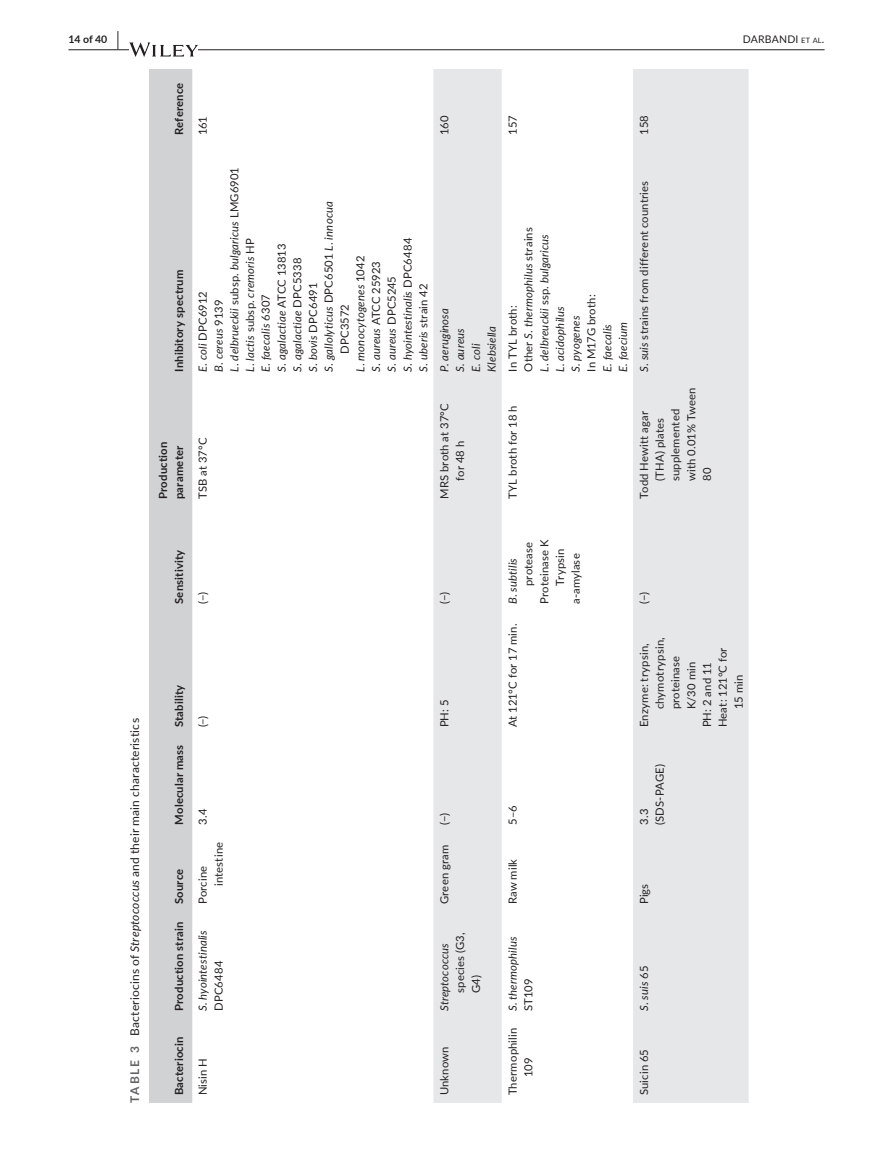
<style>
.page{position:relative;width:893px;height:1174px;background:#fff}
.page>*{position:absolute;margin:0;border:0;box-sizing:border-box;transform-origin:0 0}
.t1{font:12px "Lato";letter-spacing:.015em;color:#231f20}
.t2{font:11.25px/15.8px "Lato";letter-spacing:.015em;color:#231f20}
.t3{font:italic 11.25px/15.8px "Lato";letter-spacing:.015em;color:#231f20}
.t4{font:700 11.25px/15.8px "Lato";letter-spacing:.02em;color:#231f20}
.t5{font:10.5px "Lato";letter-spacing:.02em;color:#231f20}
.t6{font:700 10.5px "Lato";color:#231f20}
.s1{font-size:19.5px}
.s2{font-size:7.35px}
.s3{font-weight:700;color:#636366}
.s4{font-style:italic}
.s5{font-style:normal}
</style>
<div class="page">
<hr style="left:68px;top:49px;width:756px;height:1px;background:#231f20">
<svg style="left:129px;top:42px;width:69px;height:15px"></svg>
<div style="left:149px;top:69px;width:43px;height:1034px;background:#d1d2d4"></div>
<svg style="left:433px;top:69px;width:316px;height:1034px;fill:#e6e7e9"></svg>
<p class="t6" style="left:68px;top:31px;width:52px">14 of 40 <span class="s1">|</span></p>
<p class="t5" style="left:743px;top:31px;width:83px">DARBANDI <span class="s2">et al</span>.</p>
<p class="t1" style="left:126px;top:1103px;width:386px;rotate:-90deg"><span class="s3">TABLE 3</span> Bacteriocins of <span class="s4">Streptococcus</span> and their main characteristics</p>
<p class="t4" style="left:171px;top:135px;width:54px;rotate:-90deg">Reference</p>
<p class="t4" style="left:171px;top:372px;width:104px;rotate:-90deg">Inhibitory spectrum</p>
<p class="t4" style="left:155px;top:499px;width:59px;rotate:-90deg">Production parameter</p>
<p class="t2" style="left:194px;top:135px;width:20px;rotate:-90deg">161</p>
<p class="t2" style="left:436px;top:135px;width:21px;rotate:-90deg">160</p>
<p class="t2" style="left:504px;top:135px;width:21px;rotate:-90deg">157</p>
<p class="t2" style="left:636px;top:135px;width:21px;rotate:-90deg">158</p>
<p class="t3" style="left:226px;top:372px;width:206px;rotate:-90deg">L<span class="s5">.</span> delbrueckii <span class="s5">subsp.</span> bulgaricus <span class="s5">LMG6901</span></p>
<p class="t3" style="left:320px;top:372px;width:172px;rotate:-90deg">S<span class="s5">.</span> gallolyticus <span class="s5">DPC6501</span> L<span class="s5">.</span> innocua</p>
<p class="t3" style="left:399px;top:372px;width:136px;rotate:-90deg">S<span class="s5">.</span> hyointestinalis <span class="s5">DPC6484</span></p>
<p class="t3" style="left:242px;top:372px;width:135px;rotate:-90deg">L<span class="s5">.</span> lactis <span class="s5">subsp.</span> cremoris <span class="s5">HP</span></p>
<p class="t3" style="left:273px;top:372px;width:129px;rotate:-90deg">S<span class="s5">.</span> agalactiae <span class="s5">ATCC 13813</span></p>
<p class="t3" style="left:352px;top:372px;width:117px;rotate:-90deg">L<span class="s5">.</span> monocytogenes <span class="s5">1042</span></p>
<p class="t2" style="left:368px;top:372px;width:112px;rotate:-90deg"><span class="s4">S</span>. <span class="s4">aureus</span> ATCC 25923</p>
<p class="t3" style="left:289px;top:372px;width:116px;rotate:-90deg">S<span class="s5">.</span> agalactiae <span class="s5">DPC5338</span></p>
<p class="t2" style="left:383px;top:372px;width:97px;rotate:-90deg"><span class="s4">S</span>. <span class="s4">aureus</span> DPC5245</p>
<p class="t2" style="left:305px;top:372px;width:90px;rotate:-90deg"><span class="s4">S</span>. <span class="s4">bovis</span> DPC6491</p>
<p class="t2" style="left:415px;top:372px;width:89px;rotate:-90deg"><span class="s4">S</span>. <span class="s4">uberis</span> strain 42</p>
<p class="t2" style="left:194px;top:372px;width:82px;rotate:-90deg"><span class="s4">E</span>. <span class="s4">coli</span> DPC6912</p>
<p class="t3" style="left:210px;top:372px;width:74px;rotate:-90deg">B<span class="s5">.</span> cereus <span class="s5">9139</span></p>
<p class="t3" style="left:257px;top:372px;width:79px;rotate:-90deg">E<span class="s5">.</span> faecalis <span class="s5">6307</span></p>
<p class="t2" style="left:336px;top:354px;width:51px;rotate:-90deg">DPC3572</p>
<p class="t3" style="left:436px;top:372px;width:65px;rotate:-90deg">P. aeruginosa<br>S. aureus<br>E. coli<br>Klebsiella</p>
<p class="t2" style="left:194px;top:499px;width:63px;rotate:-90deg">TSB at 37°C</p>
<p class="t2" style="left:436px;top:481px;width:79px;text-indent:-18px;rotate:-90deg">MRS broth at 37°C for 48 h</p>
<p class="t3" style="left:504px;top:372px;width:146px;rotate:-90deg"><span class="s5">In TYL broth:<br>Other</span> S<span class="s5">.</span> thermophilus <span class="s5">strains<br></span>L<span class="s5">.</span> delbreuckii <span class="s5">ssp.</span> bulgaricus<br>L. acidophilus<br>S. pyogenes</p>
<p class="t2" style="left:583px;top:372px;width:79px;rotate:-90deg">In M17G broth:</p>
<p class="t3" style="left:599px;top:372px;width:51px;rotate:-90deg">E. faecalis<br>E. faecium</p>
<p class="t2" style="left:504px;top:499px;width:95px;rotate:-90deg">TYL broth for 18 h</p>
<p class="t2" style="left:636px;top:372px;width:192px;rotate:-90deg"><span class="s4">S</span>. <span class="s4">suis</span> strains from different countries</p>
<p class="t2" style="left:636px;top:481px;width:95px;text-indent:-18px;rotate:-90deg">Todd Hewitt agar (THA) plates supplemented with 0.01% Tween<br>80</p>
<p class="t4" style="left:171px;top:604px;width:56px;rotate:-90deg">Sensitivity</p>
<p class="t2" style="left:194px;top:604px;width:13px;rotate:-90deg">(−)</p>
<p class="t4" style="left:171px;top:727px;width:44px;rotate:-90deg">Stability</p>
<p class="t4" style="left:171px;top:825px;width:82px;rotate:-90deg">Molecular mass</p>
<p class="t4" style="left:171px;top:904px;width:37px;rotate:-90deg">Source</p>
<p class="t4" style="left:171px;top:1011px;width:91px;rotate:-90deg">Production strain</p>
<p class="t4" style="left:171px;top:1095px;width:60px;rotate:-90deg">Bacteriocin</p>
<p class="t2" style="left:194px;top:727px;width:13px;rotate:-90deg">(−)</p>
<p class="t2" style="left:194px;top:825px;width:18px;rotate:-90deg">3.4</p>
<p class="t2" style="left:194px;top:886px;width:46px;text-indent:-18px;rotate:-90deg">Porcine intestine</p>
<p class="t3" style="left:194px;top:1011px;width:82px;rotate:-90deg">S. hyointestinalis</p>
<p class="t2" style="left:210px;top:1011px;width:52px;rotate:-90deg">DPC6484</p>
<p class="t2" style="left:194px;top:1095px;width:39px;rotate:-90deg">Nisin H</p>
<p class="t2" style="left:436px;top:604px;width:13px;rotate:-90deg">(−)</p>
<p class="t2" style="left:436px;top:727px;width:29px;rotate:-90deg">PH: 5</p>
<p class="t3" style="left:504px;top:604px;width:47px;rotate:-90deg">B<span class="s5">.</span> subtilis</p>
<p class="t2" style="left:520px;top:586px;width:46px;rotate:-90deg">protease</p>
<p class="t2" style="left:536px;top:604px;width:66px;rotate:-90deg">Proteinase K</p>
<p class="t2" style="left:552px;top:586px;width:39px;rotate:-90deg">Trypsin</p>
<p class="t2" style="left:567px;top:604px;width:52px;rotate:-90deg">a-amylase</p>
<p class="t2" style="left:504px;top:727px;width:105px;rotate:-90deg">At 121°C for 17 min.</p>
<p class="t2" style="left:436px;top:825px;width:13px;rotate:-90deg">(−)</p>
<p class="t2" style="left:436px;top:904px;width:61px;rotate:-90deg">Green gram</p>
<p class="t3" style="left:436px;top:1011px;width:69px;rotate:-90deg">Streptococcus</p>
<p class="t2" style="left:452px;top:993px;width:62px;rotate:-90deg">species (G3,<br>G4)</p>
<p class="t2" style="left:436px;top:1095px;width:51px;rotate:-90deg">Unknown</p>
<p class="t2" style="left:504px;top:825px;width:21px;rotate:-90deg">5–6</p>
<p class="t2" style="left:504px;top:904px;width:47px;rotate:-90deg">Raw milk</p>
<p class="t3" style="left:504px;top:1011px;width:76px;rotate:-90deg">S. thermophilus</p>
<p class="t2" style="left:520px;top:1011px;width:34px;rotate:-90deg">ST109</p>
<p class="t2" style="left:504px;top:1077px;width:51px;text-indent:-18px;rotate:-90deg">Thermophilin<br>109</p>
<p class="t2" style="left:636px;top:604px;width:13px;rotate:-90deg">(−)</p>
<p class="t2" style="left:636px;top:727px;width:86px;rotate:-90deg">Enzyme: trypsin,</p>
<p class="t2" style="left:651px;top:709px;width:74px;rotate:-90deg">chymotrypsin,</p>
<p class="t2" style="left:714px;top:727px;width:82px;rotate:-90deg">Heat: 121°C for</p>
<p class="t2" style="left:667px;top:709px;width:55px;rotate:-90deg">proteinase</p>
<p class="t2" style="left:683px;top:709px;width:49px;rotate:-90deg">K/30 min</p>
<p class="t2" style="left:699px;top:727px;width:66px;rotate:-90deg">PH: 2 and 11</p>
<p class="t2" style="left:730px;top:709px;width:36px;rotate:-90deg">15 min</p>
<p class="t2" style="left:636px;top:825px;width:62px;rotate:-90deg">3.3 (SDS-PAGE)</p>
<p class="t2" style="left:636px;top:904px;width:22px;rotate:-90deg">Pigs</p>
<p class="t3" style="left:636px;top:1011px;width:47px;rotate:-90deg">S<span class="s5">.</span> suis <span class="s5">65</span></p>
<p class="t2" style="left:636px;top:1095px;width:48px;rotate:-90deg">Suicin 65</p>
</div>
